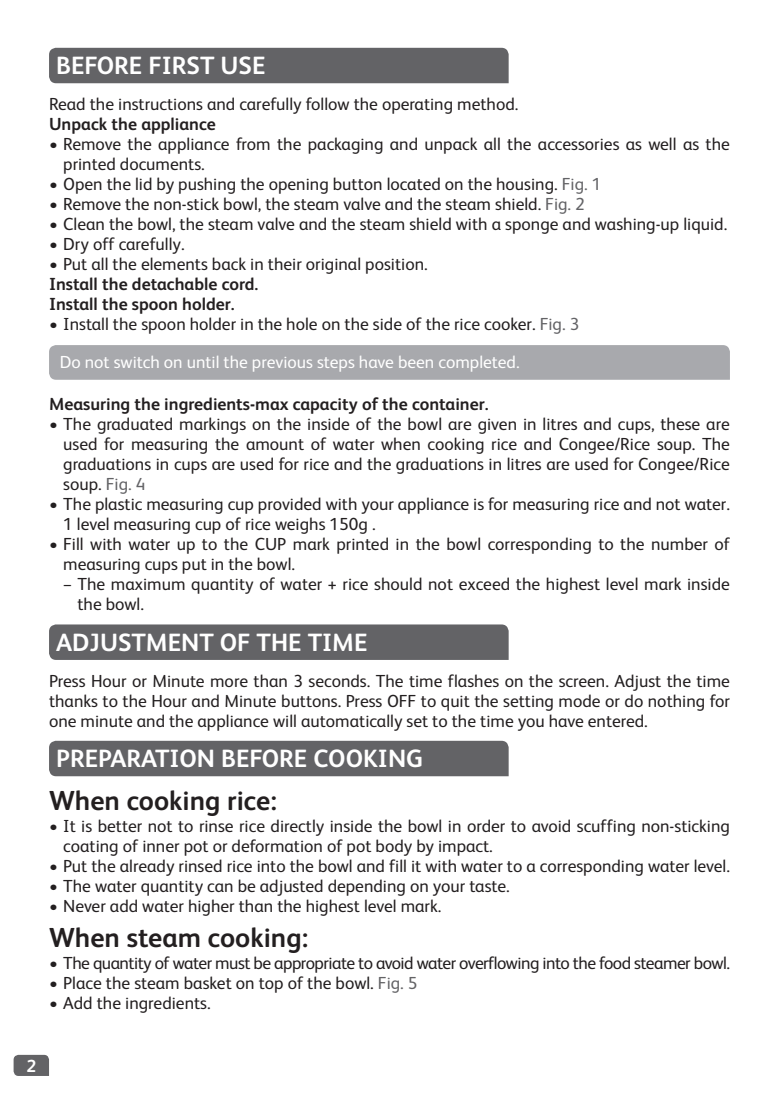
<style>
.page{position:relative;width:779px;height:1104px;background:#fff}
.page>*{position:absolute;margin:0;border:0;box-sizing:border-box;transform-origin:0 0}
.t1{font:700 27.5px "FS Albert";color:#231f20}
.t2{font:700 25px "FS Albert";color:#fff}
.t3{font:17.5px/20px "FS Albert";color:#231f20}
.t4{font:700 17.5px/20px "FS Albert";color:#231f20}
.t5{font:17.5px "FS Albert";letter-spacing:-.03em;color:#231f20}
.t6{font:700 17.5px "FS Albert";color:#fff}
.s1{color:#636366}
.s2{color:#fff}
.s3{font-family:"Officina Sans"}
</style>
<div class="page">
<svg style="left:14px;top:1054px;width:35px;height:21px"></svg>
<div style="left:49px;top:48px;width:459px;height:35px;background:#636366"></div>
<div style="left:49px;top:740px;width:459px;height:36px;background:#636366"></div>
<div style="left:49px;top:624px;width:459px;height:35px;background:#636366"></div>
<div style="left:49px;top:345px;width:680px;height:34px;background:#a8a9ad"></div>
<h2 class="t2" style="left:56px;top:51px;width:208px">Before first use</h2>
<p class="t3" style="left:49px;top:94px;width:471px">Read the instructions and carefully follow the operating method.</p>
<p class="t4" style="left:49px;top:114px;width:168px">Unpack the appliance</p>
<p class="t3" style="left:63px;top:134px;width:668px;text-indent:-14px">• Remove the appliance from the packaging and unpack all the accessories as well as the printed documents.</p>
<p class="t3" style="left:49px;top:174px;width:553px">• Open the lid by pushing the opening button located on the housing. <span class="s1">Fig. 1</span></p>
<p class="t3" style="left:49px;top:194px;width:537px">• Remove the non-stick bowl, the steam valve and the steam shield. <span class="s1">Fig. 2</span></p>
<p class="t3" style="left:49px;top:214px;width:679px">• Clean the bowl, the steam valve and the steam shield with a sponge and washing-up liquid.</p>
<p class="t3" style="left:49px;top:234px;width:137px">• Dry off carefully.</p>
<p class="t3" style="left:49px;top:254px;width:380px">• Put all the elements back in their original position.</p>
<p class="t4" style="left:49px;top:274px;width:211px">Install the detachable cord.<br>Install the spoon holder.</p>
<p class="t3" style="left:60px;top:305px;width:521px;line-height:38.2px;text-indent:-11px">• Install the spoon holder in the hole on the side of the rice cooker. <span class="s1">Fig. 3<br></span><span class="s2">Do not switch on until the previous steps have been completed.</span></p>
<p class="t4" style="left:49px;top:394px;width:441px">Measuring the ingredients-max capacity of the container.</p>
<p class="t3" style="left:63px;top:414px;width:668px;text-align:justify;text-indent:-14px">• The graduated markings on the inside of the bowl are given in litres and cups, these are used for measuring the amount of water when cooking rice and Congee/Rice soup. The graduations in cups are used for rice and the graduations in litres are used for Congee/Rice soup. <span class="s1">Fig. 4</span></p>
<p class="t3" style="left:63px;top:494px;width:668px;text-indent:-14px">• The plastic measuring cup provided with your appliance is for measuring rice and not water.<br>1 level measuring cup of rice weighs 150g .</p>
<p class="t3" style="left:63px;top:534px;width:668px;text-indent:-14px">• Fill with water up to the CUP mark printed in the bowl corresponding to the number of measuring cups put in the bowl.</p>
<p class="t3" style="left:77px;top:574px;width:653px;text-indent:-14px"><span class="s3">–</span> The maximum quantity of water + rice should not exceed the highest level mark inside the bowl.</p>
<h2 class="t2" style="left:56px;top:627px;width:313px">ADJUSTMENT OF THE TIME</h2>
<p class="t3" style="left:49px;top:670px;width:682px;text-align:justify">Press Hour or Minute more than 3 seconds. The time flashes on the screen. Adjust the time thanks to the Hour and Minute buttons. Press OFF to quit the setting mode or do nothing for one minute and the appliance will automatically set to the time you have entered.</p>
<h2 class="t2" style="left:56px;top:744px;width:368px">Preparation before cooking</h2>
<h1 class="t1" style="left:49px;top:784px;width:229px">When cooking rice:</h1>
<p class="t3" style="left:63px;top:816px;width:668px;text-indent:-14px">• It is better not to rinse rice directly inside the bowl in order to avoid scuffing non-sticking coating of inner pot or deformation of pot body by impact.</p>
<p class="t3" style="left:49px;top:856px;width:682px">• Put the already rinsed rice into the bowl and fill it with water to a corresponding water level.</p>
<p class="t3" style="left:49px;top:876px;width:462px">• The water quantity can be adjusted depending on your taste.</p>
<p class="t3" style="left:49px;top:896px;width:394px">• Never add water higher than the highest level mark.</p>
<h1 class="t1" style="left:49px;top:921px;width:260px">When steam cooking:</h1>
<p class="t5" style="left:49px;top:953px;width:682px">• The quantity of water must be appropriate to avoid water overflowing into the food steamer bowl.</p>
<p class="t3" style="left:49px;top:973px;width:370px">• Place the steam basket on top of the bowl. <span class="s1">Fig. 5</span></p>
<p class="t3" style="left:49px;top:993px;width:163px">• Add the ingredients.</p>
<p class="t6" style="left:26px;top:1055px;width:11px">2</p>
</div>
